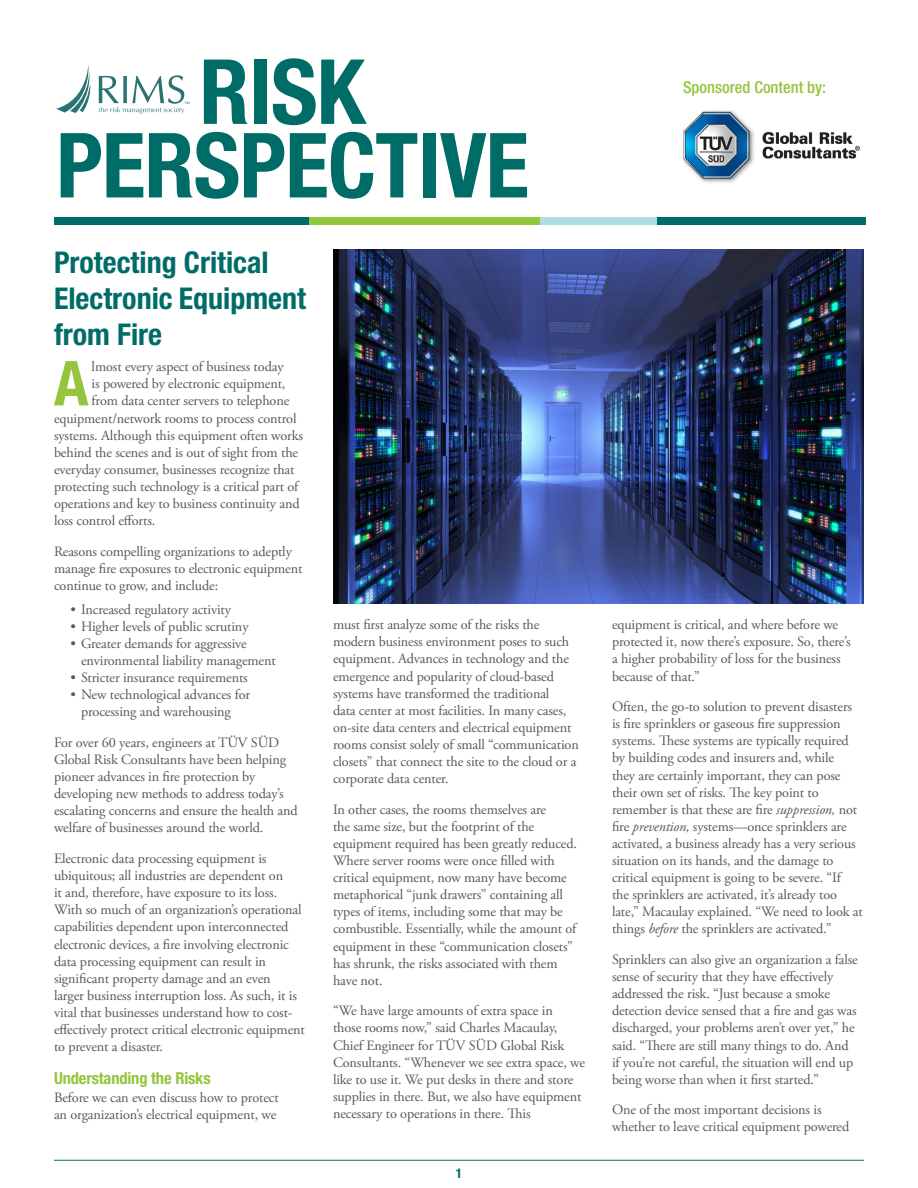
<style>
.page{position:relative;width:918px;height:1188px;background:#fff}
.page>*{position:absolute;margin:0;border:0;box-sizing:border-box;transform-origin:0 0}
.t1{font:700 condensed 90px "Helvetica Neue";letter-spacing:-.01em;color:#006c67}
.t2{font:700 condensed 62.1px "Helvetica Neue";color:#96c43d}
.t3{font:700 condensed 30px/36px "Helvetica Neue";color:#006c67}
.t4{font:700 condensed 16.5px "Helvetica Neue";letter-spacing:-.01em;color:#96c43d}
.t5{font:500 condensed 16.5px "Helvetica Neue";color:#96c43d}
.t6{font:14.25px/17.1px "Adobe Garamond Pro";letter-spacing:-.01em;color:#57585a}
.t7{font:700 condensed 13.5px "Helvetica Neue";color:#006c67}
.s1{font-style:italic}
</style>
<div class="page">
<hr style="left:54px;top:1160px;width:810px;height:1px;background:#006c67">
<img style="left:683px;top:110px;width:177px;height:73px">
<img style="left:333px;top:250px;width:531px;height:354px">
<div style="left:575px;top:218px;width:291px;height:7px;background:#006c67"></div>
<div style="left:54px;top:218px;width:290px;height:7px;background:#006c67"></div>
<div style="left:366px;top:218px;width:291px;height:7px;background:#aedee4"></div>
<div style="left:309px;top:218px;width:231px;height:7px;background:#94c83c"></div>
<svg style="left:56px;top:65px;width:35px;height:48px"></svg>
<svg style="left:99px;top:75px;width:90px;height:39px"></svg>
<p class="t1" style="left:199px;top:37px;width:167px">RISK</p>
<p class="t1" style="left:56px;top:111px;width:474px">PERSPECTIVE</p>
<p class="t3" style="left:54px;top:244px;width:253px">Protecting Critical<br>Electronic Equipment from Fire</p>
<p class="t2" style="left:54px;top:346px;width:36px">A</p>
<p class="t6" style="left:92px;top:359px;width:193px">lmost every aspect of business today</p>
<p class="t6" style="left:92px;top:376px;width:195px">is powered by electronic equipment,</p>
<p class="t6" style="left:92px;top:393px;width:199px">from data center servers to telephone</p>
<p class="t6" style="left:54px;top:410px;width:244px">equipment/network rooms to process control</p>
<p class="t6" style="left:54px;top:427px;width:251px">systems. Although this equipment often works</p>
<p class="t6" style="left:54px;top:444px;width:246px">behind the scenes and is out of sight from the</p>
<p class="t6" style="left:54px;top:461px;width:242px">everyday consumer, businesses recognize that</p>
<p class="t6" style="left:54px;top:478px;width:246px">protecting such technology is a critical part of</p>
<p class="t6" style="left:54px;top:495px;width:247px">operations and key to business continuity and</p>
<p class="t6" style="left:54px;top:513px;width:103px">loss control efforts.</p>
<p class="t6" style="left:54px;top:543px;width:250px">Reasons compelling organizations to adeptly manage fire exposures to electronic equipment continue to grow, and include:</p>
<p class="t6" style="left:70px;top:601px;width:162px">• Increased regulatory activity</p>
<p class="t6" style="left:70px;top:618px;width:180px">• Higher levels of public scrutiny</p>
<p class="t6" style="left:81px;top:635px;width:196px;text-indent:-10px">• Greater demands for aggressive environmental liability management</p>
<p class="t6" style="left:70px;top:670px;width:179px">• Stricter insurance requirements</p>
<p class="t6" style="left:81px;top:687px;width:171px;text-indent:-10px">• New technological advances for processing and warehousing</p>
<p class="t6" style="left:54px;top:734px;width:245px">For over 60 years, engineers at TÜV SÜD Global Risk Consultants have been helping pioneer advances in fire protection by developing new methods to address today’s escalating concerns and ensure the health and welfare of businesses around the world.</p>
<p class="t6" style="left:54px;top:851px;width:252px">Electronic data processing equipment is ubiquitous; all industries are dependent on<br>it and, therefore, have exposure to its loss.<br>With so much of an organization’s operational capabilities dependent upon interconnected electronic devices, a fire involving electronic data processing equipment can result in significant property damage and an even<br>larger business interruption loss. As such, it is vital that businesses understand how to cost&shy;effectively protect critical electronic equipment to prevent a disaster.</p>
<p class="t4" style="left:54px;top:1069px;width:158px">Understanding the Risks</p>
<p class="t6" style="left:54px;top:1089px;width:226px">Before we can even discuss how to protect an organization’s electrical equipment, we</p>
<p class="t6" style="left:333px;top:617px;width:247px">must first analyze some of the risks the modern business environment poses to such equipment. Advances in technology and the emergence and popularity of cloud-based systems have transformed the traditional<br>data center at most facilities. In many cases, on-site data centers and electrical equipment rooms consist solely of small “communication closets” that connect the site to the cloud or a corporate data center.</p>
<p class="t6" style="left:333px;top:801px;width:246px">In other cases, the rooms themselves are<br>the same size, but the footprint of the equipment required has been greatly reduced.<br>Where server rooms were once filled with critical equipment, now many have become metaphorical “junk drawers” containing all types of items, including some that may be combustible. Essentially, while the amount of equipment in these “communication closets” has shrunk, the risks associated with them have not.</p>
<p class="t6" style="left:333px;top:1003px;width:254px">“We have large amounts of extra space in<br>those rooms now,” said Charles Macaulay, Chief Engineer for TÜV SÜD Global Risk Consultants. “Whenever we see extra space, we like to use it. We put desks in there and store supplies in there. But, we also have equipment necessary to operations in there. This</p>
<p class="t7" style="left:456px;top:1166px;width:8px">1</p>
<p class="t5" style="left:683px;top:78px;width:144px">Sponsored Content by:</p>
<p class="t6" style="left:612px;top:617px;width:240px">equipment is critical, and where before we protected it, now there’s exposure. So, there’s a higher probability of loss for the business because of that.”</p>
<p class="t6" style="left:612px;top:699px;width:252px">Often, the go-to solution to prevent disasters is fire sprinklers or gaseous fire suppression systems. These systems are typically required by building codes and insurers and, while<br>they are certainly important, they can pose their own set of risks. The key point to remember is that these are fire <span class="s1">suppression,</span> not fire <span class="s1">prevention,</span> systems—once sprinklers are activated, a business already has a very serious situation on its hands, and the damage to critical equipment is going to be severe. “If<br>the sprinklers are activated, it’s already too late,” Macaulay explained. “We need to look at things <span class="s1">before</span> the sprinklers are activated.”</p>
<p class="t6" style="left:612px;top:951px;width:247px">Sprinklers can also give an organization a false sense of security that they have effectively addressed the risk. “Just because a smoke detection device sensed that a fire and gas was discharged, your problems aren’t over yet,” he said. “There are still many things to do. And if you’re not careful, the situation will end up being worse than when it first started.”</p>
<p class="t6" style="left:612px;top:1102px;width:239px">One of the most important decisions is whether to leave critical equipment powered</p>
</div>
